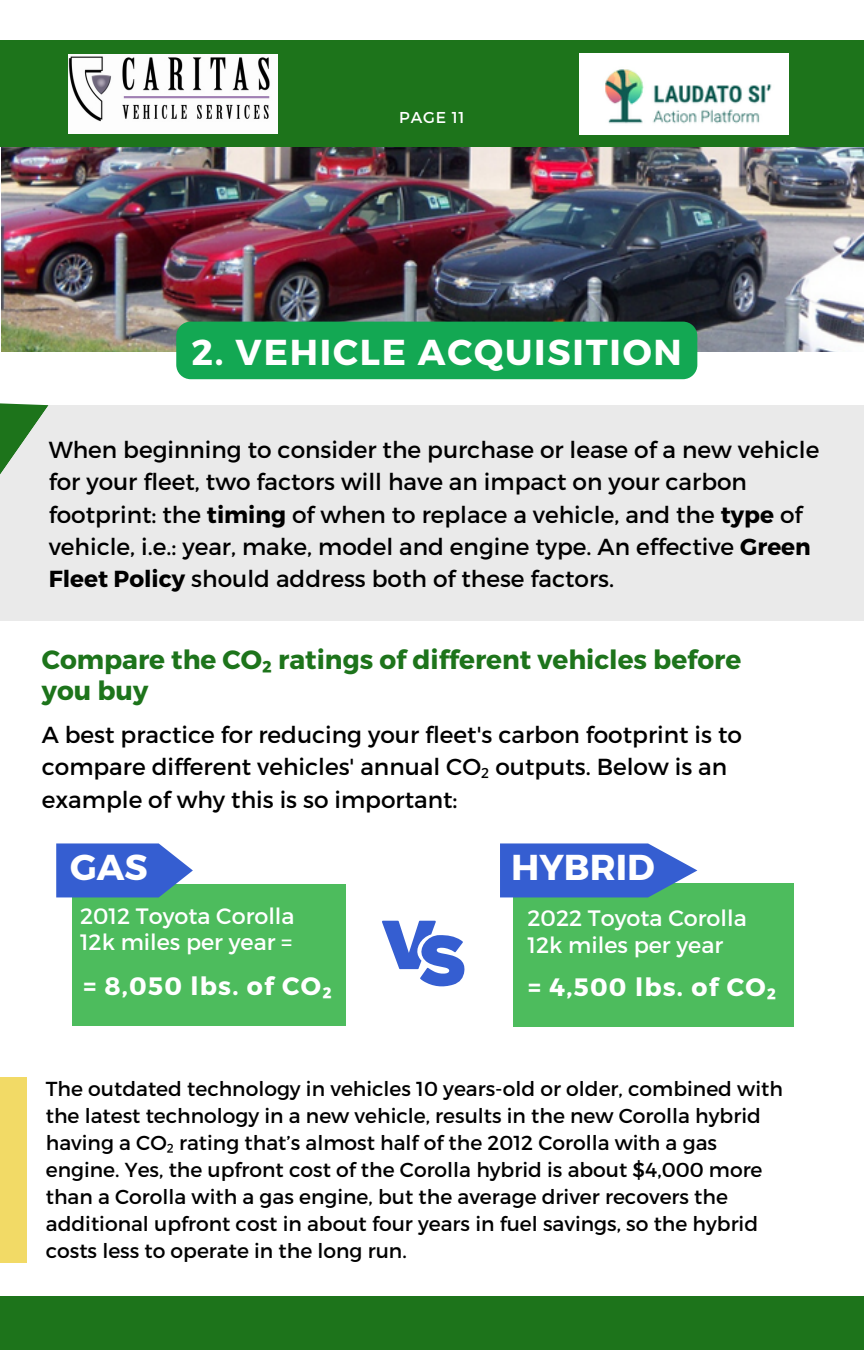
<style>
.page{position:relative;width:864px;height:1350px;background:#fff}
.page>*{position:absolute;margin:0;border:0;box-sizing:border-box;transform-origin:0 0}
.t1{font:700 36px "Montserrat";letter-spacing:.05em;color:#fff}
.t2{font:700 26.32px/30.4px "Montserrat";color:#1d741b}
.t3{font:700 25.2px "Montserrat";letter-spacing:.05em;color:#fff}
.t4{font:23.18px/32.4px "Montserrat";color:#000}
.t5{font:22.28px/26.1px "Montserrat";color:#fff}
.t6{font:20.25px/27px "Montserrat";color:#000}
.t7{font:15.75px "Montserrat";letter-spacing:.05em;color:#fff}
.s1{font-weight:700}
.s2{font-family:"Noto Sans"}
</style>
<div class="page">
<img style="left:1px;top:147px;width:863px;height:205px">
<div style="left:0;top:1296px;width:864px;height:54px;background:#1d741b"></div>
<div style="left:0;top:405px;width:864px;height:216px;background:#eaeaea"></div>
<svg style="left:0;top:336px;width:49px;height:138px"></svg>
<div style="left:513px;top:884px;width:281px;height:143px;background:#4dbc5d"></div>
<div style="left:72px;top:884px;width:274px;height:142px;background:#4dbc5d"></div>
<svg style="left:382px;top:921px;width:82px;height:65px"></svg>
<svg style="left:56px;top:843px;width:137px;height:54px;background:#4870cf"></svg>
<div style="left:176px;top:322px;width:521px;height:57px;background:#13a853;border-radius:14px"></div>
<svg style="left:500px;top:843px;width:197px;height:54px;background:#466fcf"></svg>
<div style="left:0;top:1078px;width:27px;height:185px;background:#f2da66"></div>
<div style="left:0;top:41px;width:864px;height:106px;background:#1d741b"></div>
<img style="left:68px;top:54px;width:210px;height:79px">
<img style="left:579px;top:54px;width:209px;height:81px">
<p class="t7" style="left:399px;top:107px;width:67px">PAGE 11</p>
<h1 class="t1" style="left:192px;top:329px;width:492px">2. VEHICLE ACQUISITION</h1>
<p class="t4" style="left:49px;top:432px;width:772px">When beginning to consider the purchase or lease of a new vehicle for your fleet, two factors will have an impact on your carbon footprint: the <span class="s1">timing</span> of when to replace a vehicle, and the <span class="s1">type</span> of vehicle, i.e.: year, make, model and engine type. An effective <span class="s1">Green Fleet Policy</span> should address both of these factors.</p>
<p class="t2" style="left:42px;top:643px;width:701px">Compare the CO<span class="s2">₂</span> ratings of different vehicles before you buy</p>
<p class="t4" style="left:42px;top:717px;width:702px">A best practice for reducing your fleet's carbon footprint is to compare different vehicles' annual CO<span class="s2">₂</span> outputs. Below is an example of why this is so important:</p>
<h1 class="t1" style="left:70px;top:844px;width:79px">GAS</h1>
<p class="t5" style="left:80px;top:902px;width:216px">2012 Toyota Corolla<br>12k miles per year =</p>
<p class="t3" style="left:83px;top:970px;width:250px">= 8,050 lbs. of CO<span class="s2">₂</span></p>
<h1 class="t1" style="left:511px;top:844px;width:145px">HYBRID</h1>
<p class="t5" style="left:528px;top:904px;width:221px;line-height:26.8px">2022 Toyota Corolla<br>12k miles per year</p>
<p class="t3" style="left:528px;top:970px;width:250px">= 4,500 lbs. of CO<span class="s2">₂</span></p>
<p class="t6" style="left:46px;top:1074px;width:739px">The outdated technology in vehicles 10 years-old or older, combined with the latest technology in a new vehicle, results in the new Corolla hybrid having a CO<span class="s2">₂</span> rating that’s almost half of the 2012 Corolla with a gas engine. Yes, the upfront cost of the Corolla hybrid is about $4,000 more than a Corolla with a gas engine, but the average driver recovers the additional upfront cost in about four years in fuel savings, so the hybrid costs less to operate in the long run.</p>
</div>
